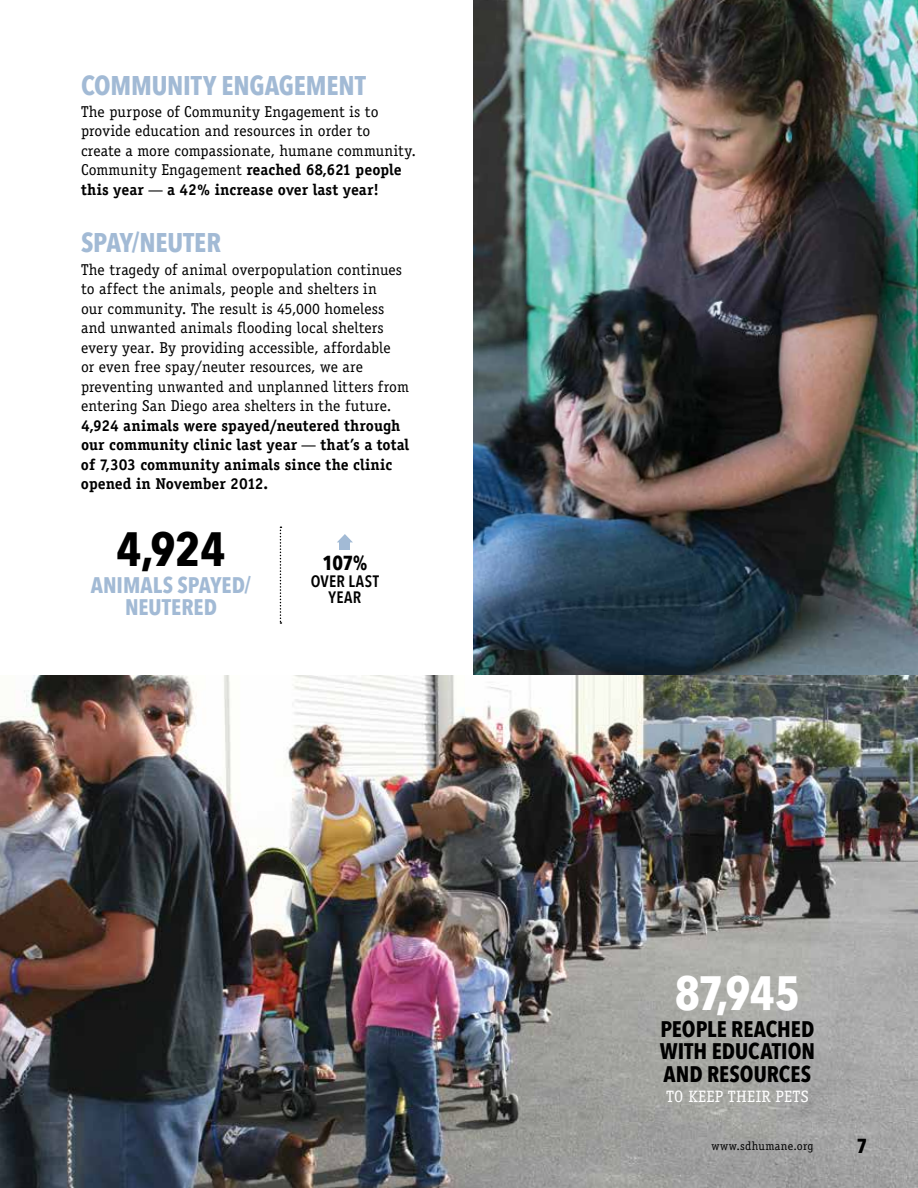
<style>
.page{position:relative;width:918px;height:1188px;background:#fff}
.page>*{position:absolute;margin:0;border:0;box-sizing:border-box;transform-origin:0 0}
.t1{font:700 48px "Avenir Next Condensed";color:#fff}
.t2{font:700 48px "Avenir Next Condensed";color:#000}
.t3{font:700 27px "Avenir Next Condensed";letter-spacing:-.005em;color:#a2bad5}
.t4{font:700 22.5px/22.5px "Avenir Next Condensed";color:#000;text-align:justify}
.t5{font:700 22.5px/22.5px "Avenir Next Condensed";color:#a2bad5;text-align:center}
.t6{font:700 20.25px "Avenir Next Condensed";color:#000}
.t7{font:16.5px "Officina Serif";letter-spacing:.02em;color:#fff}
.t8{font:600 16.5px/16.5px "Avenir Next Condensed";letter-spacing:.02em;color:#000;text-align:center}
.t9{font:15.75px/19.5px "Officina Serif";letter-spacing:.005em;color:#000}
.t10{font:700 15.75px/19.5px "Officina Serif";letter-spacing:.005em;color:#000}
.t11{font:12px "Officina Serif";letter-spacing:.03em;color:#000}
.s1{font-weight:700}
.s2{font-weight:400}
</style>
<div class="page">
<img style="left:473px;top:0;width:445px;height:675px">
<img style="left:0;top:675px;width:918px;height:513px">
<div style="left:340px;top:541px;width:10px;height:9px;background:#a2bad5"></div>
<svg style="left:337px;top:534px;width:16px;height:8px"></svg>
<svg style="left:280px;top:527px;width:1px;height:97px"></svg>
<h2 class="t3" style="left:81px;top:68px;width:286px">COMMUNITY ENGAGEMENT</h2>
<p class="t9" style="left:81px;top:102px;width:337px">The purpose of Community Engagement is to provide education and resources in order to<br>create a more compassionate, humane community.<br>Community Engagement <span class="s1">reached 68,621 people this year</span> — <span class="s1">a 42% increase over last year!</span></p>
<h2 class="t3" style="left:81px;top:226px;width:141px">SPAY/NEUTER</h2>
<p class="t9" style="left:81px;top:260px;width:329px">The tragedy of animal overpopulation continues to affect the animals, people and shelters in<br>our community. The result is 45,000 homeless and unwanted animals flooding local shelters every year. By providing accessible, affordable<br>or even free spay/neuter resources, we are preventing unwanted and unplanned litters from entering San Diego area shelters in the future.</p>
<p class="t10" style="left:81px;top:416px;width:330px">4,924 animals were spayed/neutered through our community clinic last year <span class="s2">—</span> that’s a total of 7,303 community animals since the clinic opened in November 2012.</p>
<h1 class="t2" style="left:117px;top:519px;width:110px">4,924</h1>
<h3 class="t5" style="left:91px;top:573px;width:162px">ANIMALS SPAYED/<br>NEUTERED</h3>
<p class="t6" style="left:323px;top:550px;width:46px">107%</p>
<p class="t8" style="left:311px;top:572px;width:70px">OVER LAST<br>YEAR</p>
<h1 class="t1" style="left:675px;top:964px;width:127px">87,945</h1>
<h3 class="t4" style="left:660px;top:1017px;width:157px">PEOPLE REACHED WITH EDUCATION AND RESOURCES</h3>
<p class="t7" style="left:666px;top:1087px;width:144px">TO KEEP THEIR PETS</p>
<p class="t11" style="left:711px;top:1139px;width:104px">www.sdhumane.org</p>
<p class="t6" style="left:857px;top:1134px;width:12px">7</p>
</div>
